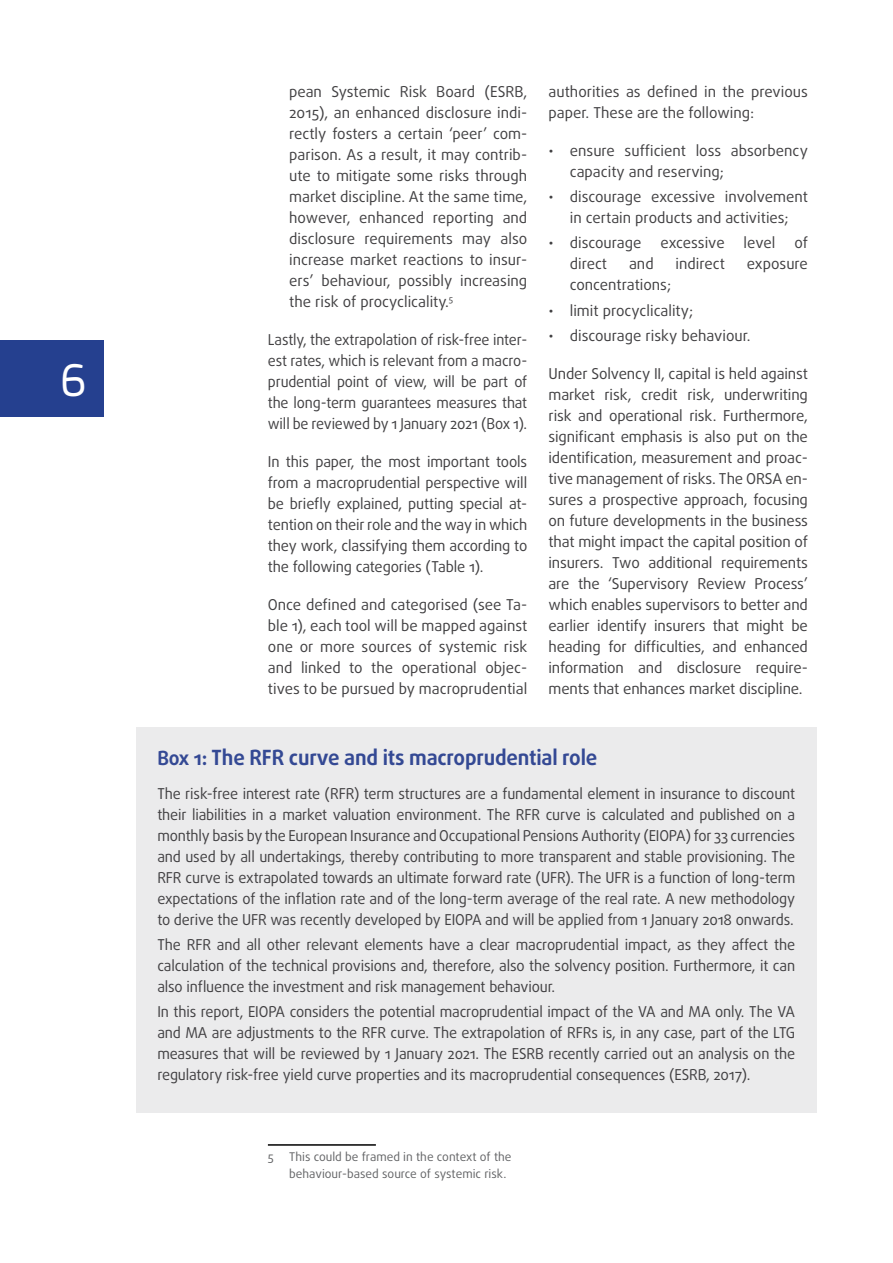
<style>
.page{position:relative;width:893px;height:1263px;background:#fff}
.page>*{position:absolute;margin:0;border:0;box-sizing:border-box;transform-origin:0 0}
.Main_text{font:48px "EC Square Sans Pro";color:#fff;scale:.95 1}
.Main_text-2{font:700 21px "Daxline Pro";letter-spacing:-.01em;color:#344994}
.Box_inside_main{font:15px/21px "Daxline Pro";color:#414042;text-align:justify}
.Main_text-3{font:15px/21px "Daxline Pro";letter-spacing:-.01em;color:#414042;text-align:justify}
.Main_text-4{font:15px/21px "Daxline Pro";letter-spacing:-.01em;color:#414042;text-align:justify;scale:.96 1}
.Footnote{font:12px/16.5px "Daxline Pro";color:#636466}
.s1{font-size:19.5px}
</style>
<div class="page">
<div style="left:0;top:340px;width:104px;height:77px;background:#25408f"></div>
<hr style="left:268px;top:1144px;width:108px;height:2px;background:#000">
<div style="left:136px;top:727px;width:680px;height:386px;background:#ebebec"></div>
<p class="Main_text" style="left:61px;top:353px;width:28px">6</p>
<p class="Box_inside_main" style="left:289px;top:81px;width:240px">pean Systemic Risk Board (ESRB, 2015), an enhanced disclosure indi&shy;rectly fosters a certain ‘peer’ com&shy;parison. As a result, it may contrib&shy;ute to mitigate some risks through market discipline. At the same time, however, enhanced reporting and disclosure requirements may also increase market reactions to insur&shy;ers’ behaviour, possibly increasing the risk of procyclicality.<sup>5</sup></p>
<p class="Main_text-4" style="left:268px;top:329px;width:272px">Lastly, the extrapolation of risk-free inter&shy;est rates, which is relevant from a macro&shy;prudential point of view, will be part of the long-term guarantees measures that will be reviewed by 1 January 2021 (Box 1).</p>
<p class="Main_text-3" style="left:268px;top:451px;width:261px">In this paper, the most important tools from a macroprudential perspective will be briefly explained, putting special at&shy;tention on their role and the way in which they work, classifying them according to the following categories (Table 1).</p>
<p class="Main_text-3" style="left:268px;top:594px;width:261px">Once defined and categorised (see Ta&shy;ble 1), each tool will be mapped against one or more sources of systemic risk and linked to the operational objec&shy;tives to be pursued by macroprudential</p>
<p class="Box_inside_main" style="left:549px;top:81px;width:261px">authorities as defined in the previous paper. These are the following:</p>
<p class="Box_inside_main" style="left:570px;top:140px;width:240px;text-indent:-21px">• ensure sufficient loss absorbency capacity and reserving;</p>
<p class="Box_inside_main" style="left:549px;top:186px;width:261px;text-align:center">• discourage excessive involvement in certain products and activities;</p>
<p class="Box_inside_main" style="left:549px;top:233px;width:95px">• discourage</p>
<p class="Box_inside_main" style="left:660px;top:233px;width:66px">excessive</p>
<p class="Box_inside_main" style="left:744px;top:233px;width:33px">level</p>
<p class="Box_inside_main" style="left:794px;top:233px;width:15px">of</p>
<p class="Box_inside_main" style="left:570px;top:254px;width:39px">direct</p>
<p class="Box_inside_main" style="left:629px;top:254px;width:26px">and</p>
<p class="Box_inside_main" style="left:675px;top:254px;width:51px">indirect</p>
<p class="Box_inside_main" style="left:747px;top:254px;width:63px">exposure</p>
<p class="Box_inside_main" style="left:570px;top:275px;width:103px">concentrations;</p>
<p class="Box_inside_main" style="left:549px;top:300px;width:146px">• limit procyclicality;</p>
<p class="Box_inside_main" style="left:549px;top:325px;width:204px">• discourage risky behaviour.</p>
<p class="Main_text-3" style="left:549px;top:363px;width:261px">Under Solvency II, capital is held against market risk, credit risk, underwriting risk and operational risk. Furthermore, significant emphasis is also put on the identification, measurement and proac&shy;tive management of risks. The ORSA en&shy;sures a prospective approach, focusing on future developments in the business that might impact the capital position of insurers. Two additional requirements are the ‘Supervisory Review Process’ which enables supervisors to better and earlier identify insurers that might be heading for difficulties, and enhanced information and disclosure require&shy;ments that enhances market discipline.</p>
<p class="Main_text-2" style="left:157px;top:743px;width:442px"><span class="s1">Box 1:</span> The RFR curve and its macroprudential role</p>
<p class="Box_inside_main" style="left:157px;top:783px;width:639px">The risk-free interest rate (RFR) term structures are a fundamental element in insurance to discount their liabilities in a market valuation environment. The RFR curve is calculated and published on a monthly basis by the European Insurance and Occupational Pensions Authority (EIOPA) for 33 currencies and used by all undertakings, thereby contributing to more transparent and stable provisioning. The RFR curve is extrapolated towards an ultimate forward rate (UFR). The UFR is a function of long-term expectations of the inflation rate and of the long-term average of the real rate. A new methodology to derive the UFR was recently developed by EIOPA and will be applied from 1 January 2018 onwards.</p>
<p class="Box_inside_main" style="left:157px;top:934px;width:639px">The RFR and all other relevant elements have a clear macroprudential impact, as they affect the calculation of the technical provisions and, therefore, also the solvency position. Furthermore, it can also influence the investment and risk management behaviour.</p>
<p class="Box_inside_main" style="left:157px;top:1001px;width:639px">In this report, EIOPA considers the potential macroprudential impact of the VA and MA only. The VA and MA are adjustments to the RFR curve. The extrapolation of RFRs is, in any case, part of the LTG measures that will be reviewed by 1 January 2021. The ESRB recently carried out an analysis on the regulatory risk-free yield curve properties and its macroprudential consequences (ESRB, 2017).</p>
<p class="Footnote" style="left:268px;top:1149px;width:7px">5</p>
<p class="Footnote" style="left:289px;top:1149px;width:224px">This could be framed in the context of the behaviour-based source of systemic risk.</p>
</div>
